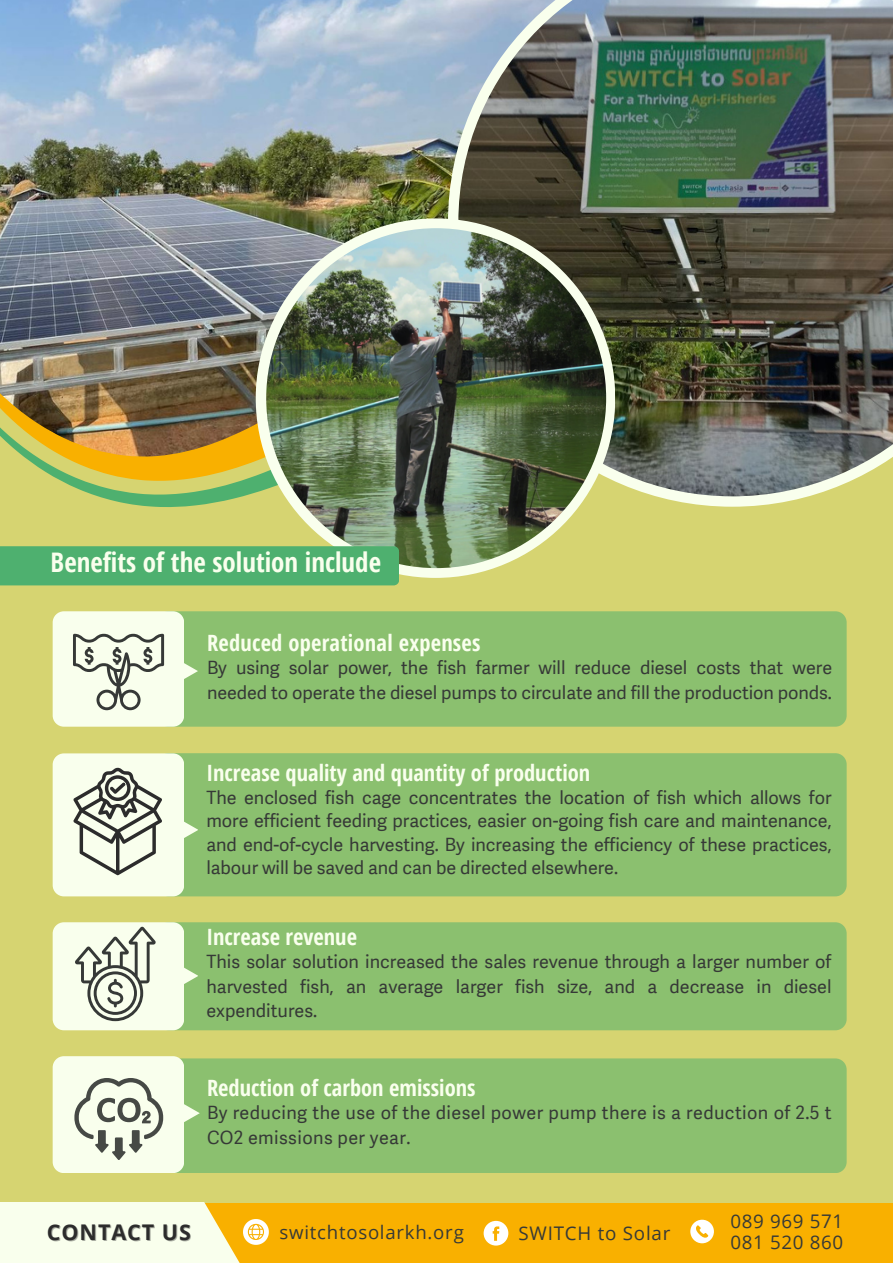
<style>
.page{position:relative;width:893px;height:1264px;background:#fff}
.page>*{position:absolute;margin:0;border:0;box-sizing:border-box;transform-origin:0 0}
.t1{font:700 27px "Open Sans Condensed";color:#f9ffed}
.t2{font:700 22.5px "Open Sans Condensed";color:#f9ffed}
.t3{font:700 21.6px "Open Sans";letter-spacing:.04em;color:#2c2c2c}
.t4{font:18.75px "Open Sans";letter-spacing:.035em;color:#363937}
.t5{font:18.6px "Open Sans";letter-spacing:.04em;color:#363937}
.t6{font:18px/24.8px "Adelle Sans PIN";letter-spacing:-.005em;color:#363937;text-align:justify}
.t7{font:18px/24.8px "Adelle Sans PIN";letter-spacing:.02em;color:#363937}
</style>
<div class="page">
<div style="left:0;top:0;width:892px;height:1262px;background:#d6d471"></div>
<img style="left:0;top:0;width:751px;height:586px">
<div style="left:0;top:1202px;width:892px;height:60px;background:#f9b000"></div>
<svg style="left:0;top:1202px;width:324px;height:60px;fill:#f9ffed"></svg>
<svg style="left:243px;top:1218px;width:26px;height:26px"></svg>
<svg style="left:483px;top:1220px;width:25px;height:25px"></svg>
<svg style="left:690px;top:1219px;width:23px;height:24px"></svg>
<img style="left:448px;top:0;width:444px;height:506px">
<div style="left:157px;top:611px;width:689px;height:115px;background:#8bc06f;border-radius:11px"></div>
<div style="left:53px;top:611px;width:131px;height:115px;background:#f9ffed;border-radius:11px"></div>
<svg style="left:184px;top:663px;width:14px;height:16px"></svg>
<svg style="left:73px;top:633px;width:91px;height:77px"></svg>
<div style="left:157px;top:753px;width:689px;height:143px;background:#8bc06f;border-radius:11px"></div>
<div style="left:53px;top:753px;width:131px;height:143px;background:#f9ffed;border-radius:11px"></div>
<svg style="left:184px;top:821px;width:14px;height:17px"></svg>
<svg style="left:73px;top:767px;width:89px;height:108px"></svg>
<div style="left:157px;top:1058px;width:689px;height:115px;background:#8bc06f;border-radius:11px"></div>
<div style="left:53px;top:1056px;width:131px;height:117px;background:#f9ffed;border-radius:11px"></div>
<svg style="left:184px;top:1104px;width:16px;height:18px"></svg>
<svg style="left:74px;top:1078px;width:89px;height:82px"></svg>
<div style="left:157px;top:922px;width:689px;height:108px;background:#8bc06f;border-radius:11px"></div>
<div style="left:53px;top:922px;width:131px;height:108px;background:#f9ffed;border-radius:11px"></div>
<svg style="left:184px;top:967px;width:14px;height:17px"></svg>
<svg style="left:75px;top:926px;width:81px;height:95px"></svg>
<img style="left:260px;top:222px;width:352px;height:352px">
<div style="left:0;top:546px;width:399px;height:39px;background:#4eb06f"></div>
<p class="t1" style="left:51px;top:543px;width:332px">Benefits of the solution include</p>
<p class="t2" style="left:207px;top:627px;width:275px">Reduced operational expenses</p>
<p class="t6" style="left:207px;top:655px;width:626px">By using solar power, the fish farmer will reduce diesel costs that were needed to operate the diesel pumps to circulate and fill the production ponds.</p>
<p class="t2" style="left:206px;top:757px;width:385px">Increase quality and quantity of production</p>
<p class="t6" style="left:206px;top:785px;width:626px;line-height:23.5px">The enclosed fish cage concentrates the location of fish which allows for more efficient feeding practices, easier on-going fish care and maintenance, and end-of-cycle harvesting. By increasing the efficiency of these practices, labour will be saved and can be directed elsewhere.</p>
<p class="t2" style="left:206px;top:921px;width:152px">Increase revenue</p>
<p class="t6" style="left:206px;top:949px;width:626px">This solar solution increased the sales revenue through a larger number of harvested fish, an average larger fish size, and a decrease in diesel expenditures.</p>
<p class="t2" style="left:207px;top:1072px;width:270px">Reduction of carbon emissions</p>
<p class="t7" style="left:207px;top:1100px;width:626px">By reducing the use of the diesel power pump there is a reduction of 2.5 t<br>CO2 emissions per year.</p>
<p class="t3" style="left:47px;top:1216px;width:145px">CONTACT US</p>
<p class="t5" style="left:279px;top:1219px;width:186px">switchtosolarkh.org</p>
<p class="t4" style="left:518px;top:1219px;width:153px">SWITCH to Solar</p>
<p class="t4" style="left:730px;top:1208px;width:114px">089 969 571</p>
<p class="t4" style="left:730px;top:1228px;width:114px">081 520 860</p>
</div>
